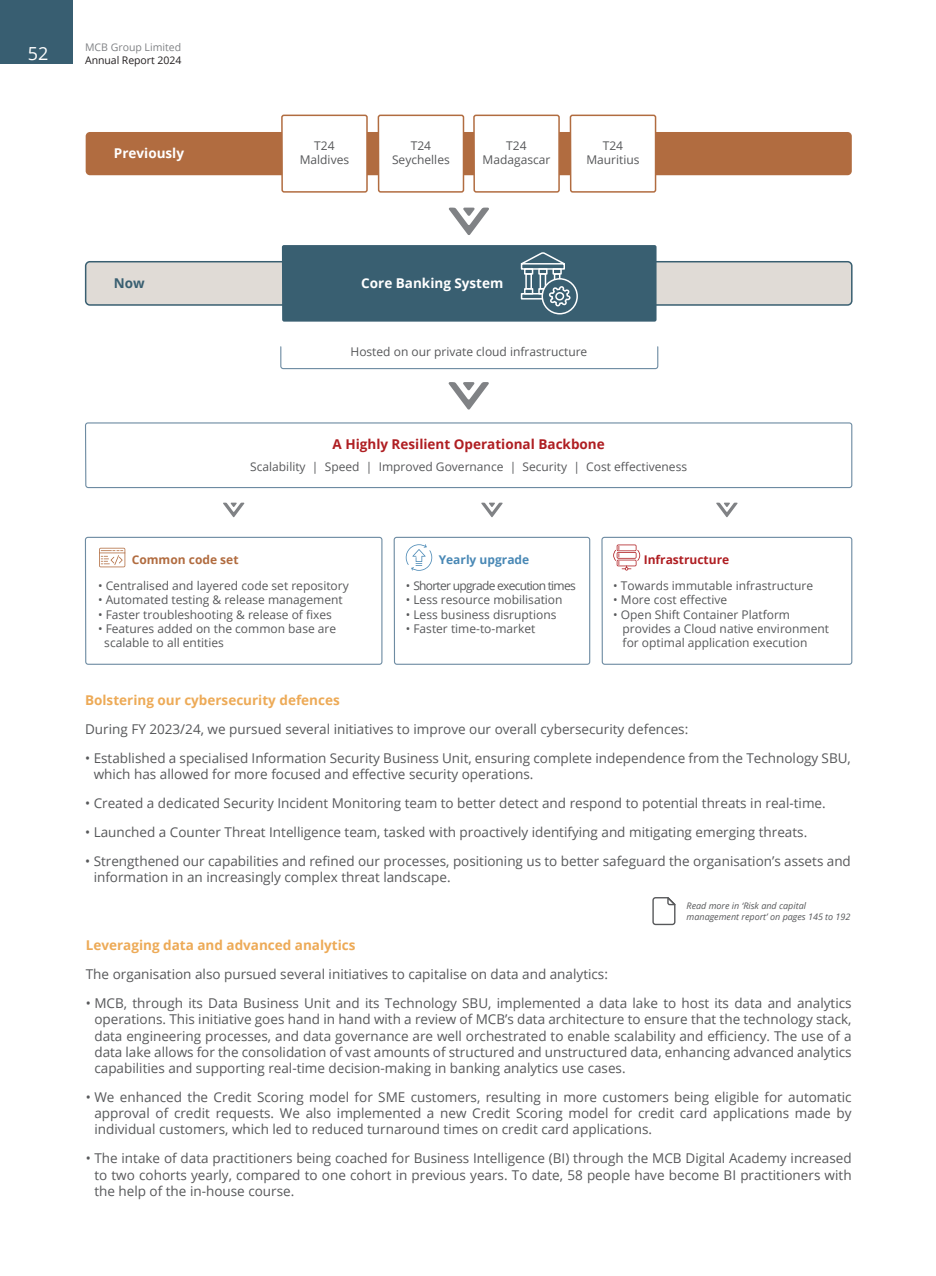
<style>
.page{position:relative;width:936px;height:1276px;background:#fff}
.page>*{position:absolute;margin:0;border:0;box-sizing:border-box;transform-origin:0 0}
.t1{font:18px "Open Sans";color:#fff}
.t2{font:13.5px/16.2px "Open Sans";color:#57585a;text-align:justify}
.t3{font:700 13.5px "Open Sans";color:#edaa57}
.t4{font:700 13.5px "Open Sans";color:#af1e22}
.t5{font:700 13.5px "Open Sans";color:#fff}
.t6{font:700 13.5px "Open Sans";color:#395f71}
.t7{font:12px/14.4px "Open Sans";color:#57585a;text-align:center}
.t8{font:12px "Open Sans";letter-spacing:-.06em;color:#57585a}
.t9{font:700 12px "Open Sans";color:#af1e22}
.t10{font:700 12px "Open Sans";color:#b16c40}
.t11{font:700 12px "Open Sans";color:#4988b5}
.t12{font:10.5px "Open Sans";letter-spacing:-.005em;color:#231f20}
.t13{font:10.5px "Open Sans";color:#808285}
.t14{font:italic 9px/10.8px "Open Sans";color:#57585a}
</style>
<div class="page">
<div style="left:0;top:0;width:72px;height:64px;background:#385e71"></div>
<div style="left:86px;top:132px;width:765px;height:43px;background:#b16c40;border-radius:4px"></div>
<svg style="left:223px;top:502px;width:21px;height:15px"></svg>
<svg style="left:481px;top:502px;width:21px;height:15px"></svg>
<svg style="left:716px;top:502px;width:21px;height:15px"></svg>
<svg style="left:448px;top:208px;width:41px;height:27px"></svg>
<svg style="left:448px;top:382px;width:41px;height:28px"></svg>
<div style="left:85px;top:537px;width:297px;height:128px;border:1px solid #6d8ba2;border-radius:3px"></div>
<div style="left:393px;top:537px;width:197px;height:128px;border:1px solid #6d8ba2;border-radius:3px"></div>
<svg style="left:280px;top:346px;width:379px;height:24px"></svg>
<div style="left:85px;top:422px;width:767px;height:66px;border:1px solid #6d8ba2;border-radius:3px"></div>
<div style="left:601px;top:537px;width:251px;height:128px;border:1px solid #6d8ba2;border-radius:3px"></div>
<div style="left:282px;top:115px;width:85px;height:77px;background:#fff;border-radius:2px"></div>
<div style="left:281px;top:115px;width:87px;height:78px;border:2px solid #b16c40;border-radius:2px"></div>
<div style="left:86px;top:262px;width:765px;height:43px;background:#e0dbd6;border-radius:4px"></div>
<div style="left:85px;top:261px;width:767px;height:45px;border:2px solid #395f71;border-radius:4px"></div>
<div style="left:282px;top:245px;width:374px;height:77px;background:#395f71;border-radius:2px"></div>
<div style="left:378px;top:115px;width:85px;height:77px;background:#fff;border-radius:2px"></div>
<div style="left:377px;top:115px;width:87px;height:78px;border:2px solid #b16c40;border-radius:2px"></div>
<div style="left:474px;top:115px;width:85px;height:77px;background:#fff;border-radius:2px"></div>
<div style="left:473px;top:115px;width:86px;height:78px;border:2px solid #b16c40;border-radius:2px"></div>
<div style="left:570px;top:115px;width:85px;height:77px;background:#fff;border-radius:2px"></div>
<div style="left:569px;top:115px;width:87px;height:78px;border:2px solid #b16c40;border-radius:2px"></div>
<div style="left:521px;top:293px;width:44px;height:6px;border:2px solid #fff"></div>
<div style="left:521px;top:263px;width:44px;height:7px;border:2px solid #fff"></div>
<div style="left:538px;top:268px;width:9px;height:7px;border:2px solid #fff"></div>
<div style="left:538px;top:288px;width:9px;height:6px;border:2px solid #fff"></div>
<div style="left:539px;top:273px;width:7px;height:16px;border:2px solid #fff"></div>
<div style="left:552px;top:268px;width:9px;height:7px;border:2px solid #fff"></div>
<div style="left:553px;top:273px;width:7px;height:16px;border:2px solid #fff"></div>
<div style="left:524px;top:268px;width:9px;height:7px;border:2px solid #fff"></div>
<div style="left:524px;top:288px;width:9px;height:6px;border:2px solid #fff"></div>
<div style="left:525px;top:273px;width:7px;height:16px;border:2px solid #fff"></div>
<svg style="left:520px;top:252px;width:45px;height:14px"></svg>
<svg style="left:542px;top:279px;width:35px;height:35px"></svg>
<div style="left:541px;top:278px;width:37px;height:36px;border:2px solid #fff;border-radius:50%"></div>
<svg style="left:547px;top:285px;width:24px;height:23px"></svg>
<div style="left:555px;top:292px;width:9px;height:9px;border:2px solid #fff;border-radius:3px"></div>
<svg style="left:613px;top:544px;width:27px;height:26px"></svg>
<svg style="left:99px;top:548px;width:26px;height:19px"></svg>
<svg style="left:406px;top:544px;width:26px;height:27px"></svg>
<svg style="left:652px;top:897px;width:23px;height:28px"></svg>
<h1 class="t1" style="left:28px;top:41px;width:22px">52</h1>
<p class="t13" style="left:85px;top:40px;width:98px">MCB Group Limited</p>
<p class="t12" style="left:85px;top:53px;width:98px">Annual Report 2024</p>
<p class="t5" style="left:114px;top:143px;width:72px">Previously</p>
<p class="t7" style="left:300px;top:138px;width:51px">T24<br>Maldives</p>
<p class="t7" style="left:392px;top:138px;width:59px">T24<br>Seychelles</p>
<p class="t7" style="left:482px;top:138px;width:69px">T24<br>Madagascar</p>
<p class="t7" style="left:586px;top:138px;width:55px">T24<br>Mauritius</p>
<p class="t6" style="left:114px;top:273px;width:32px">Now</p>
<p class="t5" style="left:361px;top:273px;width:144px">Core Banking System</p>
<p class="t7" style="left:350px;top:344px;width:238px">Hosted on our private cloud infrastructure</p>
<p class="t4" style="left:332px;top:435px;width:274px">A Highly Resilient Operational Backbone</p>
<p class="t7" style="left:250px;top:459px;width:438px">Scalability | Speed | Improved Governance | Security | Cost effectiveness</p>
<p class="t10" style="left:132px;top:551px;width:108px">Common code set</p>
<p class="t11" style="left:438px;top:551px;width:92px">Yearly upgrade</p>
<p class="t9" style="left:643px;top:551px;width:87px">Infrastructure</p>
<p class="t7" style="left:98px;top:578px;width:252px">• Centralised and layered code set repository</p>
<p class="t7" style="left:98px;top:592px;width:246px">• Automated testing &amp; release management</p>
<p class="t7" style="left:98px;top:606px;width:235px">• Faster troubleshooting &amp; release of fixes</p>
<p class="t7" style="left:104px;top:621px;width:233px;text-align:left;text-indent:-6px">• Features added on the common base are scalable to all entities</p>
<p class="t7" style="left:613px;top:578px;width:201px">• Towards immutable infrastructure</p>
<p class="t7" style="left:613px;top:592px;width:115px">• More cost effective</p>
<p class="t7" style="left:622px;top:606px;width:208px;text-align:left;text-indent:-9px">• Open Shift Container Platform provides a Cloud native environment for optimal application execution</p>
<p class="t8" style="left:406px;top:577px;width:171px">• Shorter upgrade execution times</p>
<p class="t7" style="left:406px;top:592px;width:158px">• Less resource mobilisation</p>
<p class="t7" style="left:406px;top:606px;width:152px">• Less business disruptions</p>
<p class="t7" style="left:406px;top:621px;width:131px">• Faster time-to-market</p>
<p class="t3" style="left:85px;top:690px;width:256px">Bolstering our cybersecurity defences</p>
<p class="t2" style="left:85px;top:720px;width:604px">During FY 2023/24, we pursued several initiatives to improve our overall cybersecurity defences:</p>
<p class="t2" style="left:94px;top:749px;width:758px;text-indent:-9px">• Established a specialised Information Security Business Unit, ensuring complete independence from the Technology SBU, which has allowed for more focused and effective security operations.</p>
<p class="t2" style="left:85px;top:795px;width:742px">• Created a dedicated Security Incident Monitoring team to better detect and respond to potential threats in real-time.</p>
<p class="t2" style="left:85px;top:823px;width:723px">• Launched a Counter Threat Intelligence team, tasked with proactively identifying and mitigating emerging threats.</p>
<p class="t2" style="left:94px;top:852px;width:758px;text-indent:-9px">• Strengthened our capabilities and refined our processes, positioning us to better safeguard the organisation’s assets and information in an increasingly complex threat landscape.</p>
<p class="t14" style="left:686px;top:900px;width:165px">Read more in ‘Risk and capital management report’ on pages 145 to 192</p>
<p class="t3" style="left:86px;top:936px;width:271px">Leveraging data and advanced analytics</p>
<p class="t2" style="left:86px;top:966px;width:523px">The organisation also pursued several initiatives to capitalise on data and analytics:</p>
<p class="t2" style="left:94px;top:995px;width:758px;text-indent:-9px">• MCB, through its Data Business Unit and its Technology SBU, implemented a data lake to host its data and analytics operations. This initiative goes hand in hand with a review of MCB’s data architecture to ensure that the technology stack, data engineering processes, and data governance are well orchestrated to enable scalability and efficiency. The use of a data lake allows for the consolidation of vast amounts of structured and unstructured data, enhancing advanced analytics capabilities and supporting real-time decision-making in banking analytics use cases.</p>
<p class="t2" style="left:94px;top:1088px;width:758px;text-indent:-9px">• We enhanced the Credit Scoring model for SME customers, resulting in more customers being eligible for automatic approval of credit requests. We also implemented a new Credit Scoring model for credit card applications made by individual customers, which led to reduced turnaround times on credit card applications.</p>
<p class="t2" style="left:94px;top:1150px;width:758px;text-indent:-9px">• The intake of data practitioners being coached for Business Intelligence (BI) through the MCB Digital Academy increased to two cohorts yearly, compared to one cohort in previous years. To date, 58 people have become BI practitioners with the help of the in-house course.</p>
</div>
